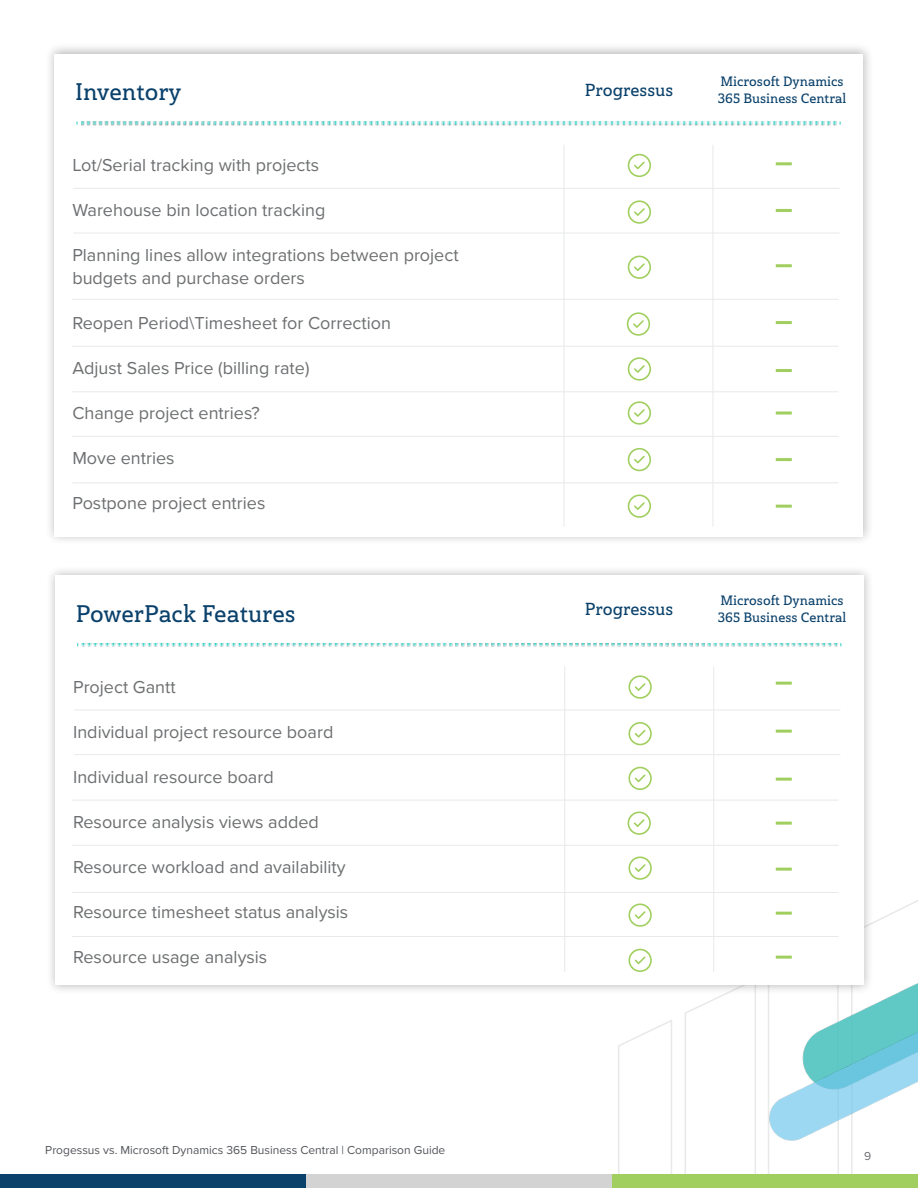
<style>
.page{position:relative;width:918px;height:1188px;background:#fff}
.page>*{position:absolute;margin:0;border:0;box-sizing:border-box;transform-origin:0 0}
.t1{font:24px "Haboro Slab Nor Dem";color:#0a416b}
.t2{font:18px/22.5px "Proxima Nova";color:#6d6f71}
.t3{font:17.4px "Haboro Slab Nor Dem";color:#0a416b}
.t4{font:13.5px/16.2px "Haboro Slab Nor Dem";color:#0a416b}
.t5{font:12px "Proxima Nova";color:#53555a}
.t6{font:12px "Proxima Nova";color:#6d6e71}
</style>
<div class="page">
<svg style="left:768px;top:1143px;width:71px;height:31px"></svg>
<svg style="left:685px;top:995px;width:71px;height:179px"></svg>
<svg style="left:618px;top:1020px;width:54px;height:154px"></svg>
<img style="left:768px;top:983px;width:150px;height:160px">
<div style="left:0;top:1174px;width:306px;height:14px;background:#0a416b"></div>
<div style="left:306px;top:1174px;width:306px;height:14px;background:#d3d3d3"></div>
<div style="left:612px;top:1174px;width:306px;height:14px;background:#a1cf5f"></div>
<img style="left:81px;top:122px;width:756px;height:4px">
<hr style="left:74px;top:188px;width:766px;height:1px;background:#e8e9e9">
<hr style="left:74px;top:233px;width:766px;height:1px;background:#e8e9e9">
<hr style="left:72px;top:299px;width:766px;height:1px;background:#e8e9e9">
<hr style="left:72px;top:346px;width:766px;height:1px;background:#e8e9e9">
<hr style="left:72px;top:391px;width:766px;height:1px;background:#e8e9e9">
<hr style="left:72px;top:436px;width:766px;height:1px;background:#e8e9e9">
<hr style="left:72px;top:482px;width:766px;height:1px;background:#e8e9e9">
<svg style="left:628px;top:154px;width:23px;height:23px"></svg>
<svg style="left:628px;top:200px;width:23px;height:24px"></svg>
<svg style="left:628px;top:256px;width:23px;height:23px"></svg>
<svg style="left:627px;top:312px;width:23px;height:24px"></svg>
<svg style="left:628px;top:401px;width:23px;height:24px"></svg>
<svg style="left:628px;top:357px;width:23px;height:24px"></svg>
<svg style="left:628px;top:448px;width:23px;height:23px"></svg>
<svg style="left:628px;top:495px;width:23px;height:23px"></svg>
<hr style="left:776px;top:321px;width:16px;height:3px;background:#a1cf5f">
<hr style="left:776px;top:162px;width:16px;height:3px;background:#a1cf5f">
<hr style="left:776px;top:264px;width:16px;height:3px;background:#a1cf5f">
<hr style="left:776px;top:505px;width:16px;height:3px;background:#a1cf5f">
<hr style="left:776px;top:369px;width:16px;height:3px;background:#a1cf5f">
<hr style="left:776px;top:412px;width:16px;height:3px;background:#a1cf5f">
<hr style="left:776px;top:458px;width:16px;height:3px;background:#a1cf5f">
<hr style="left:776px;top:209px;width:16px;height:3px;background:#a1cf5f">
<hr style="left:564px;top:145px;width:1px;height:382px;background:#e8e9e9">
<hr style="left:713px;top:145px;width:1px;height:382px;background:#e8e9e9">
<div style="left:56px;top:576px;width:808px;height:409px;background:#fff"></div>
<img style="left:82px;top:643px;width:757px;height:4px">
<hr style="left:74px;top:710px;width:766px;height:1px;background:#e8e9e9">
<hr style="left:74px;top:754px;width:766px;height:1px;background:#e8e9e9">
<hr style="left:72px;top:800px;width:766px;height:1px;background:#e8e9e9">
<hr style="left:72px;top:845px;width:766px;height:1px;background:#e8e9e9">
<hr style="left:72px;top:892px;width:766px;height:1px;background:#e8e9e9">
<hr style="left:72px;top:936px;width:766px;height:1px;background:#e8e9e9">
<svg style="left:628px;top:675px;width:24px;height:24px"></svg>
<svg style="left:628px;top:722px;width:24px;height:23px"></svg>
<svg style="left:628px;top:767px;width:24px;height:23px"></svg>
<svg style="left:628px;top:812px;width:23px;height:23px"></svg>
<svg style="left:628px;top:903px;width:24px;height:24px"></svg>
<svg style="left:628px;top:949px;width:24px;height:23px"></svg>
<svg style="left:628px;top:856px;width:24px;height:24px"></svg>
<hr style="left:564px;top:666px;width:1px;height:306px;background:#e8e9e9">
<hr style="left:713px;top:666px;width:1px;height:306px;background:#e8e9e9">
<hr style="left:776px;top:682px;width:16px;height:3px;background:#a1cf5f">
<hr style="left:776px;top:730px;width:16px;height:3px;background:#a1cf5f">
<hr style="left:776px;top:778px;width:16px;height:3px;background:#a1cf5f">
<hr style="left:776px;top:822px;width:16px;height:3px;background:#a1cf5f">
<hr style="left:776px;top:868px;width:16px;height:3px;background:#a1cf5f">
<hr style="left:776px;top:912px;width:16px;height:3px;background:#a1cf5f">
<hr style="left:776px;top:956px;width:16px;height:3px;background:#a1cf5f">
<h1 class="t1" style="left:75px;top:76px;width:108px">Inventory</h1>
<p class="t2" style="left:72px;top:153px;width:248px">Lot/Serial tracking with projects</p>
<p class="t2" style="left:72px;top:198px;width:255px">Warehouse bin location tracking</p>
<p class="t2" style="left:72px;top:243px;width:388px">Planning lines allow integrations between project budgets and purchase orders</p>
<p class="t2" style="left:72px;top:311px;width:320px">Reopen Period\Timesheet for Correction</p>
<p class="t2" style="left:72px;top:356px;width:239px">Adjust Sales Price (billing rate)</p>
<p class="t2" style="left:72px;top:401px;width:189px">Change project entries?</p>
<p class="t2" style="left:72px;top:446px;width:104px">Move entries</p>
<p class="t2" style="left:72px;top:491px;width:195px">Postpone project entries</p>
<h1 class="t1" style="left:76px;top:598px;width:221px">PowerPack Features</h1>
<p class="t2" style="left:73px;top:675px;width:104px">Project Gantt</p>
<p class="t2" style="left:73px;top:720px;width:262px">Individual project resource board</p>
<p class="t2" style="left:73px;top:765px;width:202px">Individual resource board</p>
<p class="t2" style="left:73px;top:810px;width:247px">Resource analysis views added</p>
<p class="t2" style="left:73px;top:855px;width:274px">Resource workload and availability</p>
<p class="t2" style="left:73px;top:900px;width:277px">Resource timesheet status analysis</p>
<p class="t2" style="left:73px;top:945px;width:196px">Resource usage analysis</p>
<p class="t5" style="left:45px;top:1141px;width:402px">Progessus vs. Microsoft Dynamics 365 Business Central | Comparison Guide</p>
<p class="t3" style="left:585px;top:78px;width:90px">Progressus</p>
<p class="t4" style="left:718px;top:74px;width:130px">Microsoft Dynamics<br>365 Business Central</p>
<p class="t3" style="left:585px;top:597px;width:90px">Progressus</p>
<p class="t4" style="left:718px;top:593px;width:130px">Microsoft Dynamics<br>365 Business Central</p>
<p class="t6" style="left:864px;top:1147px;width:9px">9</p>
</div>
